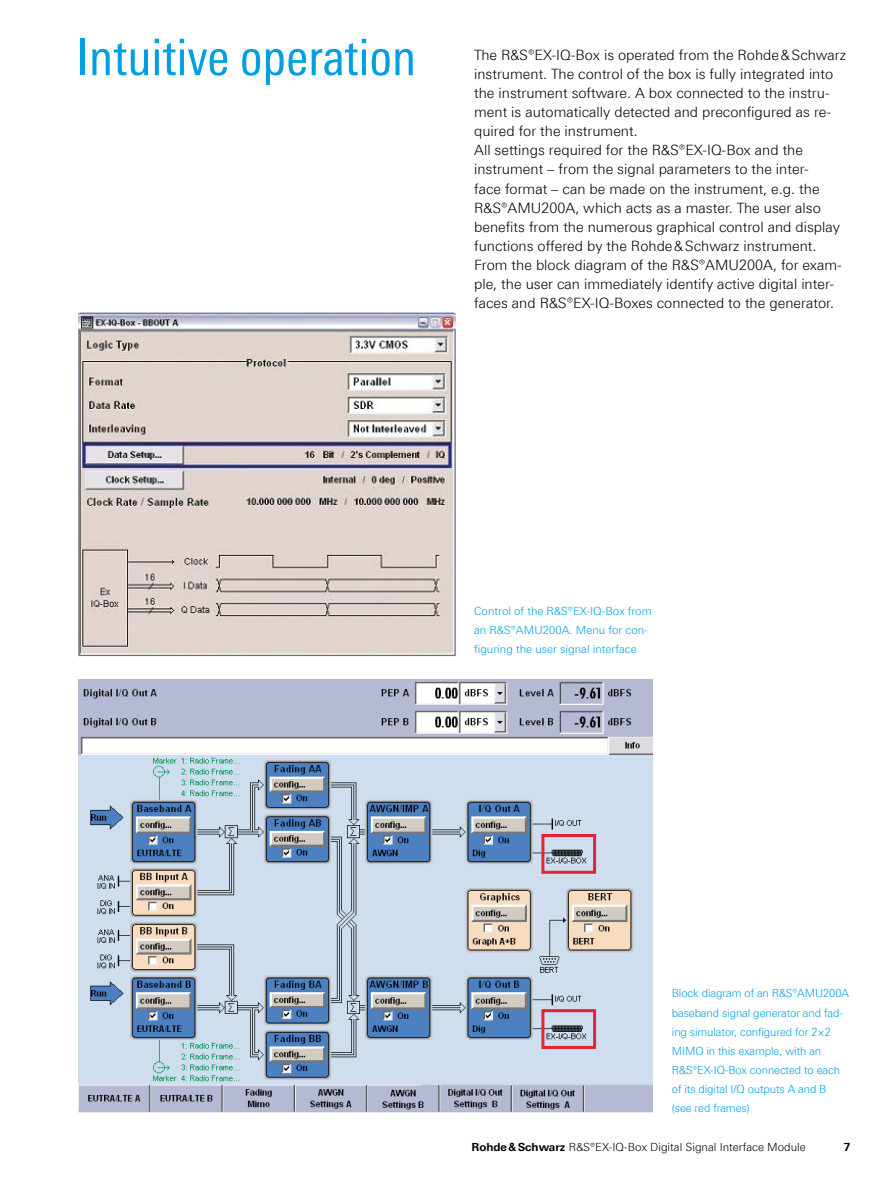
<style>
.page{position:relative;width:893px;height:1191px;background:#fff}
.page>*{position:absolute;margin:0;border:0;box-sizing:border-box;transform-origin:0 0}
.t1{font:51px "Linotype Univers 420 Cn";color:#009ee3}
.t2{font:300 14.25px/19.2px "Linotype Univers 330";color:#000}
.t3{font:300 11.25px/19.2px "Linotype Univers 330";letter-spacing:-.01em;color:#009ee3}
.t4{font:300 11.25px "Linotype Univers 330";color:#000}
.t5{font:700 11.25px "Linotype Univers 630";color:#000}
.s1{font-family:"Linotype Univers 630";font-weight:700}
</style>
<div class="page">
<img style="left:79px;top:312px;width:376px;height:344px">
<img style="left:79px;top:679px;width:574px;height:433px">
<div style="left:541px;top:834px;width:55px;height:39px;border:3px solid #e62130"></div>
<div style="left:541px;top:1009px;width:55px;height:40px;border:3px solid #e62130"></div>
<h1 class="t1" style="left:77px;top:27px;width:341px">Intuitive operation</h1>
<p class="t2" style="left:474px;top:45px;width:373px">The R&amp;S®EX-IQ-Box is operated from the Rohde&amp;Schwarz instrument. The control of the box is fully integrated into the instrument software. A box connected to the instru&shy;ment is automatically detected and preconfigured as re&shy;quired for the instrument.<br>All settings required for the R&amp;S®EX-IQ-Box and the instrument – from the signal parameters to the inter-<br>face format – can be made on the instrument, e.g. the R&amp;S®AMU200A, which acts as a master. The user also benefits from the numerous graphical control and display functions offered by the Rohde&amp;Schwarz instrument.<br>From the block diagram of the R&amp;S®AMU200A, for exam&shy;ple, the user can immediately identify active digital inter&shy;faces and R&amp;S®EX-IQ-Boxes connected to the generator.</p>
<p class="t3" style="left:474px;top:601px;width:179px">Control of the R&amp;S®EX-IQ-Box from an R&amp;S®AMU200A. Menu for con&shy;figuring the user signal interface</p>
<p class="t3" style="left:672px;top:983px;width:179px">Block diagram of an R&amp;S®AMU200A baseband signal generator and fad&shy;ing simulator, configured for 2×2<br>MIMO in this example, with an<br>R&amp;S®EX-IQ-Box connected to each of its digital I/Q outputs A and B (see red frames)</p>
<p class="t4" style="left:471px;top:1140px;width:336px"><span class="s1">Rohde&amp;Schwarz</span> R&amp;S®EX-IQ-Box Digital Signal Interface Module</p>
<p class="t5" style="left:843px;top:1139px;width:9px">7</p>
</div>
